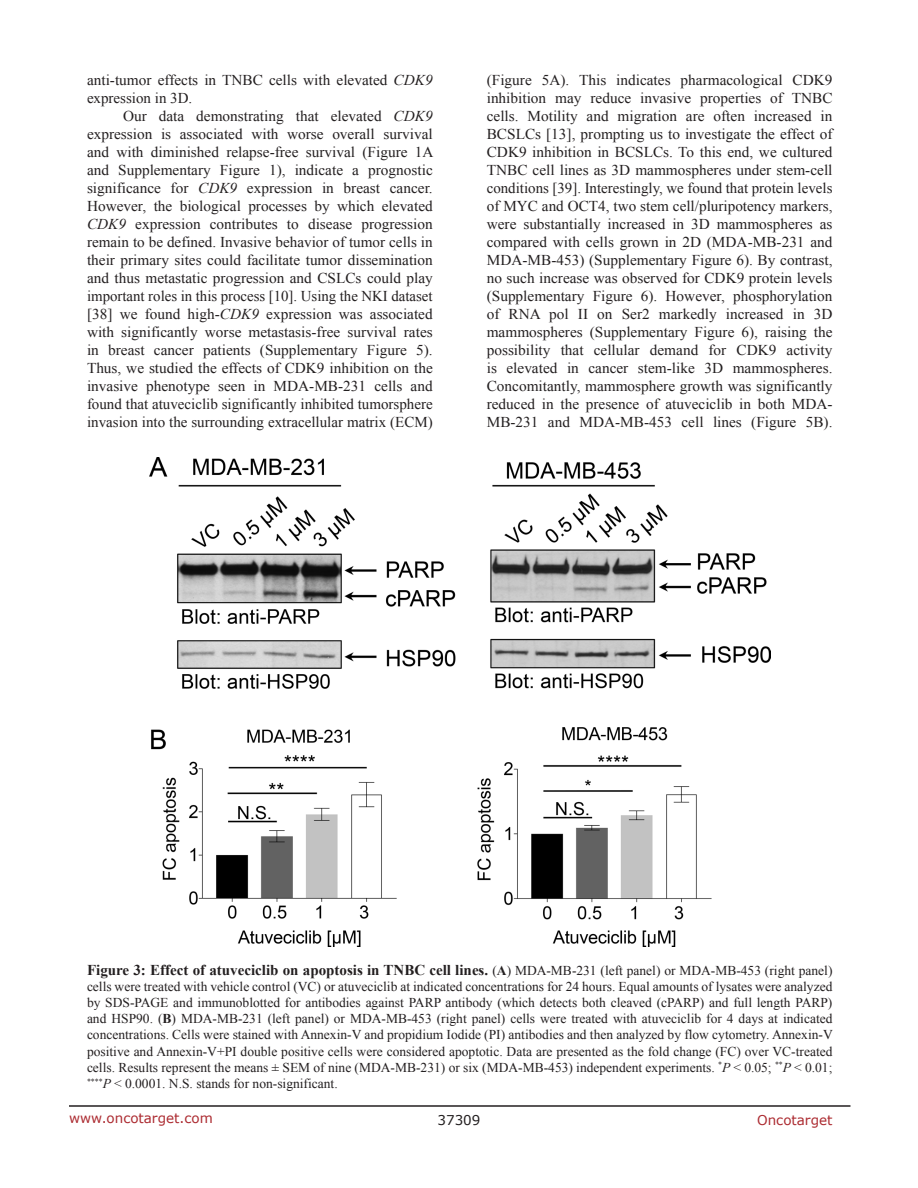
<style>
.page{position:relative;width:918px;height:1188px;background:#fff}
.page>*{position:absolute;margin:0;border:0;box-sizing:border-box;transform-origin:0 0}
.BodyText{font:15px/18px "Times New Roman";color:#231f20;text-align:justify}
.FigureText{font:700 15px "Times New Roman";color:#231f20}
.FigureText-2{font:13.5px/16.2px "Times New Roman";color:#231f20;text-align:justify}
.t1{font:13.5px "Verdana";color:#ac2b31}
.t2{font:13.5px "Verdana";color:#231f20}
.s1{font-style:italic}
.s2{font-weight:400;font-size:13.5px}
.s3{font-size:13.5px}
.s4{font-weight:700}
</style>
<div class="page">
<hr style="left:69px;top:1105px;width:781px;height:2px;background:#231f20">
<img style="left:149px;top:458px;width:621px;height:489px">
<p class="BodyText" style="left:87px;top:71px;width:347px">anti-tumor effects in TNBC cells with elevated <span class="s1">CDK9 </span>expression in 3D.</p>
<p class="BodyText" style="left:87px;top:107px;width:348px;text-indent:36px">Our data demonstrating that elevated <span class="s1">CDK9 </span>expression is associated with worse overall survival and with diminished relapse-free survival (Figure 1A and Supplementary Figure 1), indicate a prognostic significance for <span class="s1">CDK9</span> expression in breast cancer.<br>However, the biological processes by which elevated <span class="s1">CDK9</span> expression contributes to disease progression remain to be defined. Invasive behavior of tumor cells in their primary sites could facilitate tumor dissemination and thus metastatic progression and CSLCs could play important roles in this process [10]. Using the NKI dataset [38] we found high-<span class="s1">CDK9</span> expression was associated with significantly worse metastasis-free survival rates in breast cancer patients (Supplementary Figure 5).<br>Thus, we studied the effects of CDK9 inhibition on the invasive phenotype seen in MDA-MB-231 cells and found that atuveciclib significantly inhibited tumorsphere invasion into the surrounding extracellular matrix (ECM)</p>
<p class="BodyText" style="left:487px;top:71px;width:347px">(Figure 5A). This indicates pharmacological CDK9 inhibition may reduce invasive properties of TNBC cells. Motility and migration are often increased in BCSLCs [13], prompting us to investigate the effect of CDK9 inhibition in BCSLCs. To this end, we cultured TNBC cell lines as 3D mammospheres under stem-cell conditions [39]. Interestingly, we found that protein levels of MYC and OCT4, two stem cell/pluripotency markers, were substantially increased in 3D mammospheres as compared with cells grown in 2D (MDA-MB-231 and MDA-MB-453) (Supplementary Figure 6). By contrast, no such increase was observed for CDK9 protein levels (Supplementary Figure 6). However, phosphorylation of RNA pol II on Ser2 markedly increased in 3D mammospheres (Supplementary Figure 6), raising the possibility that cellular demand for CDK9 activity is elevated in cancer stem-like 3D mammospheres.<br>Concomitantly, mammosphere growth was significantly reduced in the presence of atuveciclib in both MDA-MB-231 and MDA-MB-453 cell lines (Figure 5B).</p>
<p class="FigureText" style="left:87px;top:959px;width:747px">Figure 3: Effect of atuveciclib on apoptosis in TNBC cell lines. <span class="s2">(</span><span class="s3">A</span><span class="s2">) MDA-MB-231 (left panel) or MDA-MB-453 (right panel)</span></p>
<p class="FigureText-2" style="left:87px;top:978px;width:747px">cells were treated with vehicle control (VC) or atuveciclib at indicated concentrations for 24 hours. Equal amounts of lysates were analyzed by SDS-PAGE and immunoblotted for antibodies against PARP antibody (which detects both cleaved (cPARP) and full length PARP) and HSP90. (<span class="s4">B</span>) MDA-MB-231 (left panel) or MDA-MB-453 (right panel) cells were treated with atuveciclib for 4 days at indicated concentrations. Cells were stained with Annexin-V and propidium Iodide (PI) antibodies and then analyzed by flow cytometry. Annexin-V positive and Annexin-V+PI double positive cells were considered apoptotic. Data are presented as the fold change (FC) over VC-treated cells. Results represent the means ± SEM of nine (MDA-MB-231) or six (MDA-MB-453) independent experiments. <sup>*</sup><span class="s1">P</span> &lt; 0.05; <sup>**</sup><span class="s1">P</span> &lt; 0.01; <sup>****</sup><span class="s1">P</span> &lt; 0.0001. N.S. stands for non-significant.</p>
<p class="t1" style="left:69px;top:1109px;width:145px">www.oncotarget.com</p>
<p class="t2" style="left:438px;top:1111px;width:44px">37309</p>
<p class="t1" style="left:757px;top:1111px;width:77px">Oncotarget</p>
</div>
